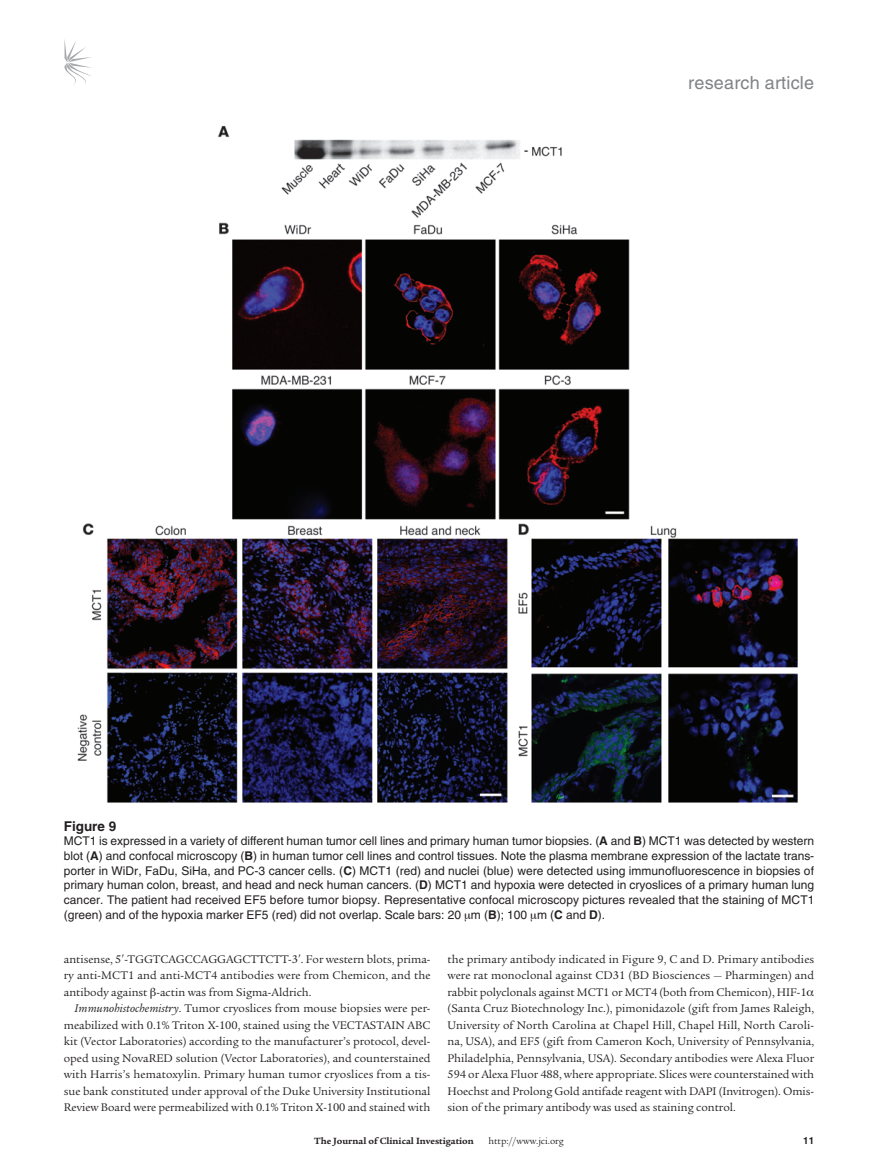
<style>
.page{position:relative;width:878px;height:1174px;background:#fff}
.page>*{position:absolute;margin:0;border:0;box-sizing:border-box;transform-origin:0 0}
.t1{font:18px "Helvetica LT Std";letter-spacing:.01em;color:#808285}
.t2{font:700 13.5px "Helvetica LT Std";color:#231f20}
.t3{font:12px/16.5px "Legacy Serif Std";color:#231f20;text-align:justify}
.t4{font:12px/14.7px "Helvetica LT Std";color:#231f20;text-align:justify}
.t5{font:700 9.75px "Legacy Serif Std";color:#231f20}
.t6{font:9.75px "Legacy Serif Std";color:#231f20}
.t7{font:700 9.75px "Helvetica LT Std";color:#231f20}
.s1{font-weight:700}
.s2{font-style:italic}
</style>
<div class="page">
<svg style="left:64px;top:39px;width:27px;height:45px"></svg>
<img style="left:77px;top:125px;width:721px;height:678px">
<h1 class="t1" style="left:688px;top:72px;width:127px">research article</h1>
<p class="t2" style="left:64px;top:817px;width:53px">Figure 9</p>
<p class="t4" style="left:64px;top:834px;width:752px">MCT1 is expressed in a variety of different human tumor cell lines and primary human tumor biopsies. (<span class="s1">A</span> and <span class="s1">B</span>) MCT1 was detected by western blot (<span class="s1">A</span>) and confocal microscopy (<span class="s1">B</span>) in human tumor cell lines and control tissues. Note the plasma membrane expression of the lactate trans&shy;porter in WiDr, FaDu, SiHa, and PC-3 cancer cells. (<span class="s1">C</span>) MCT1 (red) and nuclei (blue) were detected using immunofluorescence in biopsies of primary human colon, breast, and head and neck human cancers. (<span class="s1">D</span>) MCT1 and hypoxia were detected in cryoslices of a primary human lung cancer. The patient had received EF5 before tumor biopsy. Representative confocal microscopy pictures revealed that the staining of MCT1 (green) and of the hypoxia marker EF5 (red) did not overlap. Scale bars: 20 m (<span class="s1">B</span>); 100 m (<span class="s1">C</span> and <span class="s1">D</span>).</p>
<p class="t3" style="left:64px;top:950px;width:368px">antisense, 5 -TGGTCAGCCAGGAGCTTCTT-3 . For western blots, prima&shy;ry anti-MCT1 and anti-MCT4 antibodies were from Chemicon, and the antibody against -actin was from Sigma-Aldrich.</p>
<p class="t3" style="left:64px;top:1000px;width:368px;text-indent:11px"><span class="s2">Immunohistochemistry</span>. Tumor cryoslices from mouse biopsies were per&shy;meabilized with 0.1% Triton X-100, stained using the VECTASTAIN ABC kit (Vector Laboratories) according to the manufacturer’s protocol, devel&shy;oped using NovaRED solution (Vector Laboratories), and counterstained with Harris’s hematoxylin. Primary human tumor cryoslices from a tis&shy;sue bank constituted under approval of the Duke University Institutional Review Board were permeabilized with 0.1% Triton X-100 and stained with</p>
<p class="t3" style="left:447px;top:950px;width:368px;text-align:left">the primary antibody indicated in Figure 9, C and D. Primary antibodies were rat monoclonal against CD31 (BD Biosciences — Pharmingen) and rabbit polyclonals against MCT1 or MCT4 (both from Chemicon), HIF-1 (Santa Cruz Biotechnology Inc.), pimonidazole (gift from James Raleigh, University of North Carolina at Chapel Hill, Chapel Hill, North Caroli&shy;na, USA), and EF5 (gift from Cameron Koch, University of Pennsylvania, Philadelphia, Pennsylvania, USA). Secondary antibodies were Alexa Fluor 594 or Alexa Fluor 488, where appropriate. Slices were counterstained with Hoechst and Prolong Gold antifade reagent with DAPI (Invitrogen). Omis&shy;sion of the primary antibody was used as staining control.</p>
<p class="t5" style="left:314px;top:1135px;width:161px">The Journal of Clinical Investigation</p>
<p class="t6" style="left:488px;top:1135px;width:77px">http://www.jci.org</p>
<p class="t7" style="left:803px;top:1134px;width:6px">11</p>
</div>
